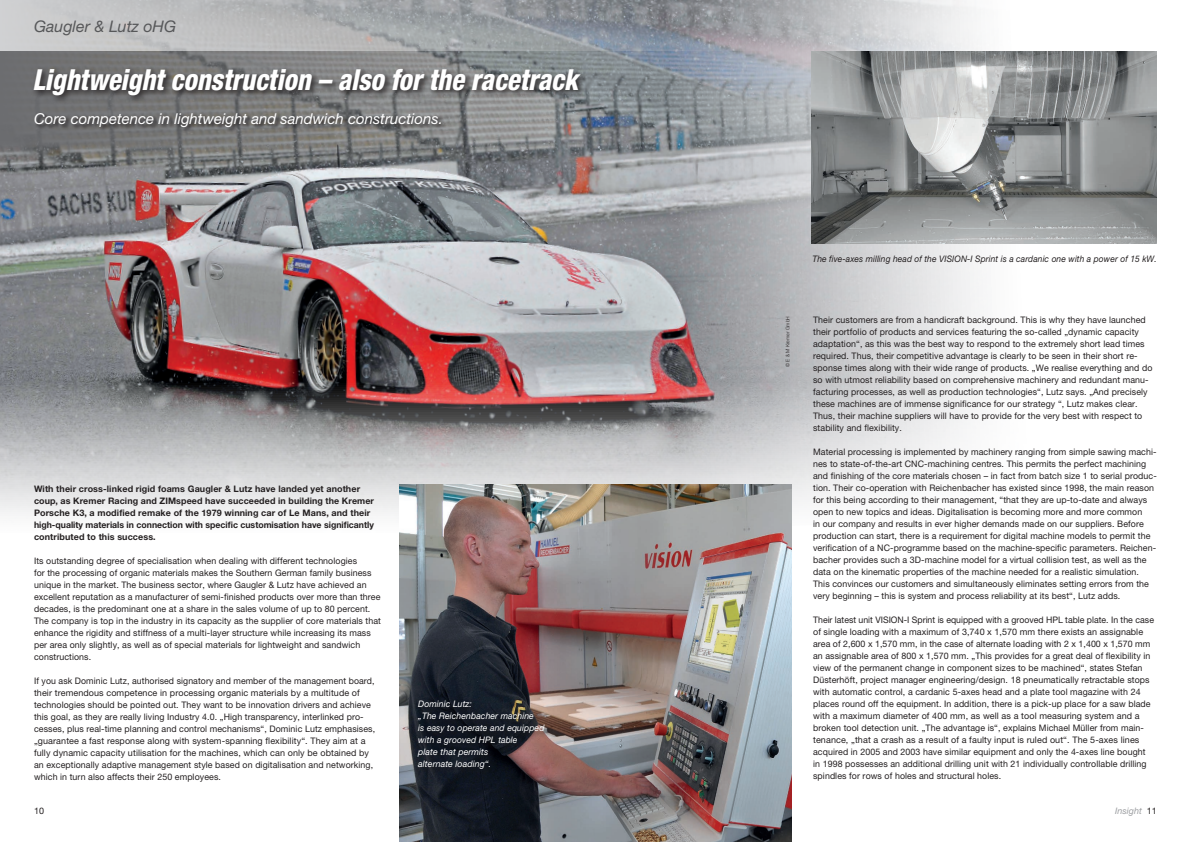
<style>
.page{position:relative;width:1191px;height:842px;background:#fff}
.page>*{position:absolute;margin:0;border:0;box-sizing:border-box;transform-origin:0 0}
.t1{font:italic 800 condensed 29px "Helvetica Neue";color:#fff;scale:.92 1}
.t2{font:italic 16px "Helvetica Neue";color:#57585a}
.t3{font:italic 15px "Helvetica Neue";color:#fff}
.t4{font:9px/12px "Helvetica Neue";letter-spacing:.01em;color:#231f20}
.t5{font:700 9px/12px "Helvetica Neue";letter-spacing:.01em;color:#231f20}
.t6{font:italic 9px/12px "Helvetica Neue";letter-spacing:.01em;color:#fff;scale:.96 1}
.t7{font:italic 9px "Helvetica Neue";letter-spacing:.01em;color:#231f20;scale:.94 1}
.t8{font:italic 9px "Helvetica Neue";color:#9d9fa2}
.t9{font:300 5px "Helvetica Neue";color:#231f20}
.s1{font-style:normal;color:#231f20}
</style>
<div class="page">
<img style="left:0;top:0;width:986px;height:533px">
<img style="left:812px;top:51px;width:344px;height:193px">
<img style="left:400px;top:485px;width:391px;height:357px">
<div style="left:416px;top:698px;width:136px;height:79px;background:#231f20;opacity:.75"></div>
<svg style="left:0;top:51px;width:561px;height:122px;background:#7b7d7e"></svg>
<svg style="left:0;top:0;width:812px;height:51px;background:#a8abae"></svg>
<svg style="left:35px;top:113px;width:411px;height:20px;background:#6a6969"></svg>
<svg style="left:31px;top:66px;width:558px;height:38px;background:#676767"></svg>
<h2 class="t2" style="left:34px;top:17px;width:144px">Gaugler &amp; Lutz oHG</h2>
<h1 class="t1" style="left:33px;top:62px;width:594px">Lightweight construction – also for the racetrack</h1>
<h3 class="t3" style="left:34px;top:109px;width:410px">Core competence in lightweight and sandwich constructions.</h3>
<p class="t5" style="left:34px;top:482px;width:341px">With their cross-linked rigid foams Gaugler &amp; Lutz have landed yet another coup, as Kremer Racing and ZIMspeed have succeeded in building the Kremer Porsche K3, a modified remake of the 1979 winning car of Le Mans, and their high-quality materials in connection with specific customisation have significantly contributed to this success.</p>
<p class="t4" style="left:34px;top:554px;width:348px">Its outstanding degree of specialisation when dealing with different technologies<br>for the processing of organic materials makes the Southern German family business unique in the market. The business sector, where Gaugler &amp; Lutz have achieved an excellent reputation as a manufacturer of semi-finished products over more than three decades, is the predominant one at a share in the sales volume of up to 80 percent.<br>The company is top in the industry in its capacity as the supplier of core materials that enhance the rigidity and stiffness of a multi-layer structure while increasing its mass per area only slightly, as well as of special materials for lightweight and sandwich constructions.</p>
<p class="t4" style="left:34px;top:674px;width:343px">If you ask Dominic Lutz, authorised signatory and member of the management board, their tremendous competence in processing organic materials by a multitude of technologies should be pointed out. They want to be innovation drivers and achieve this goal, as they are really living Industry 4.0. „High transparency, interlinked pro&shy;cesses, plus real-time planning and control mechanisms“, Dominic Lutz emphasises, „guarantee a fast response along with system-spanning flexibility“. They aim at a fully dynamic capacity utilisation for the machines, which can only be obtained by an exceptionally adaptive management style based on digitalisation and networking, which in turn also affects their 250 employees.</p>
<p class="t6" style="left:418px;top:698px;width:133px">Dominic Lutz:<br>„The Reichenbacher machine<br>is easy to operate and equipped with a grooved HPL table<br>plate that permits<br>alternate loading“.</p>
<p class="t9" style="left:784px;top:367px;width:52px;rotate:-90deg">© E &amp; M Kremer GmbH</p>
<p class="t7" style="left:812px;top:254px;width:368px">The five-axes milling head of the VISION-I Sprint is a cardanic one with a power of 15 kW.</p>
<p class="t4" style="left:813px;top:314px;width:341px">Their customers are from a handicraft background. This is why they have launched their portfolio of products and services featuring the so-called „dynamic capacity adaptation“, as this was the best way to respond to the extremely short lead times required. Thus, their competitive advantage is clearly to be seen in their short re&shy;sponse times along with their wide range of products. „We realise everything and do so with utmost reliability based on comprehensive machinery and redundant manu&shy;facturing processes, as well as production technologies“, Lutz says. „And precisely these machines are of immense significance for our strategy “, Lutz makes clear.<br>Thus, their machine suppliers will have to provide for the very best with respect to stability and flexibility.</p>
<p class="t4" style="left:813px;top:446px;width:345px">Material processing is implemented by machinery ranging from simple sawing machi&shy;nes to state-of-the-art CNC-machining centres. This permits the perfect machining and finishing of the core materials chosen – in fact from batch size 1 to serial produc&shy;tion. Their co-operation with Reichenbacher has existed since 1998, the main reason for this being according to their management, “that they are up-to-date and always open to new topics and ideas. Digitalisation is becoming more and more common<br>in our company and results in ever higher demands made on our suppliers. Before production can start, there is a requirement for digital machine models to permit the verification of a NC-programme based on the machine-specific parameters. Reichen&shy;bacher provides such a 3D-machine model for a virtual collision test, as well as the data on the kinematic properties of the machine needed for a realistic simulation.<br>This convinces our customers and simultaneously eliminates setting errors from the very beginning – this is system and process reliability at its best“, Lutz adds.</p>
<p class="t4" style="left:813px;top:614px;width:342px">Their latest unit VISION-I Sprint is equipped with a grooved HPL table plate. In the case of single loading with a maximum of 3,740 x 1,570 mm there exists an assignable area of 2,600 x 1,570 mm, in the case of alternate loading with 2 x 1,400 x 1,570 mm an assignable area of 800 x 1,570 mm. „This provides for a great deal of flexibility in view of the permanent change in component sizes to be machined“, states Stefan Düsterhöft, project manager engineering/design. 18 pneumatically retractable stops with automatic control, a cardanic 5-axes head and a plate tool magazine with 24 places round off the equipment. In addition, there is a pick-up place for a saw blade with a maximum diameter of 400 mm, as well as a tool measuring system and a broken tool detection unit. „The advantage is“, explains Michael Müller from main&shy;tenance, „that a crash as a result of a faulty input is ruled out“. The 5-axes lines acquired in 2005 and 2003 have similar equipment and only the 4-axes line bought in 1998 possesses an additional drilling unit with 21 individually controllable drilling spindles for rows of holes and structural holes.</p>
<p class="t4" style="left:34px;top:805px;width:12px">10</p>
<p class="t8" style="left:1115px;top:806px;width:43px">Insight <span class="s1">11</span></p>
</div>
